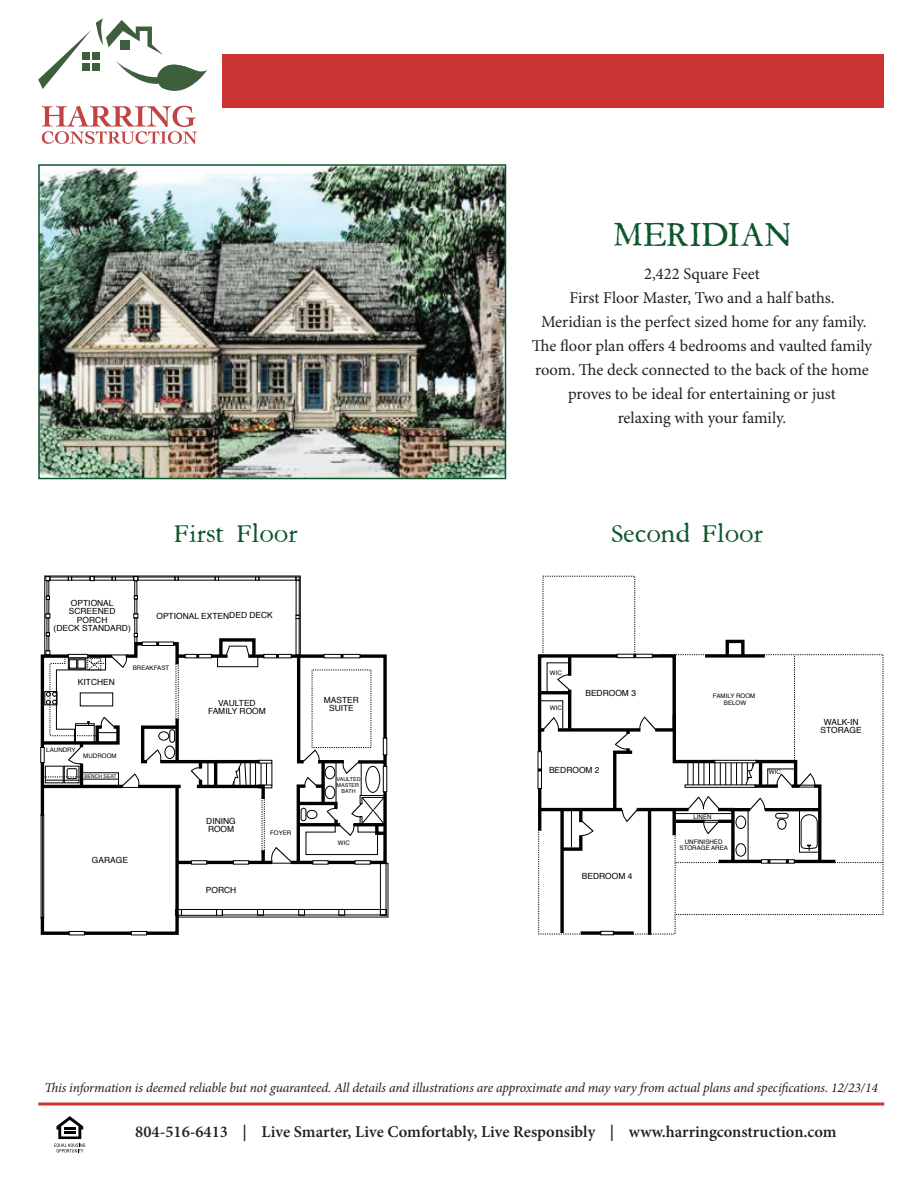
<style>
.page{position:relative;width:918px;height:1188px;background:#fff}
.page>*{position:absolute;margin:0;border:0;box-sizing:border-box;transform-origin:0 0}
.t1{font:33px "Aquifer";letter-spacing:.005em;color:#0d572d}
.t2{font:24px "Aquifer";color:#0d572d}
.t3{font:16.5px/24px "Minion Pro";letter-spacing:-.005em;color:#231f20;text-align:center}
.t4{font:600 16.5px "Minion Pro";color:#231f20}
.t5{font:italic 13.5px "Minion Pro";letter-spacing:-.015em;color:#231f20}
.t6{font:8.4px/8.4px "Helvetica";letter-spacing:-.005em;color:#000;text-align:center}
.t7{font:6.15px/6.1px "Helvetica";letter-spacing:-.005em;color:#000;text-align:center}
.t8{font:5.4px/6.1px "Helvetica";letter-spacing:-.005em;color:#000;text-align:center}
.t9{font:5.1px "Helvetica";letter-spacing:-.005em;color:#000}
</style>
<div class="page">
<svg style="left:54px;top:1116px;width:31px;height:37px"></svg>
<svg style="left:38px;top:1102px;width:846px;height:4px;background:#d86565"></svg>
<img style="left:41px;top:167px;width:462px;height:309px">
<div style="left:38px;top:164px;width:468px;height:315px;border:2px solid #0d572d"></div>
<svg style="left:823px;top:654px;width:61px;height:261px"></svg>
<svg style="left:835px;top:862px;width:48px;height:1px"></svg>
<svg style="left:40px;top:575px;width:349px;height:361px"></svg>
<svg style="left:537px;top:576px;width:286px;height:359px"></svg>
<div style="left:223px;top:54px;width:661px;height:54px;background:#c33"></div>
<svg style="left:42px;top:106px;width:155px;height:38px"></svg>
<svg style="left:38px;top:18px;width:169px;height:73px"></svg>
<p class="t1" style="left:613px;top:216px;width:179px">MERIDIAN</p>
<p class="t3" style="left:569px;top:262px;width:267px">2,422 Square Feet<br>First Floor Master, Two and a half baths.</p>
<p class="t3" style="left:532px;top:310px;width:342px">Meridian is the perfect sized home for any family.<br>The floor plan offers 4 bedrooms and vaulted family room. The deck connected to the back of the home proves to be ideal for entertaining or just<br>relaxing with your family.</p>
<p class="t6" style="left:54px;top:599px;width:79px">OPTIONAL<br>SCREENED<br>PORCH<br>(DECK STANDARD)</p>
<p class="t2" style="left:174px;top:521px;width:125px">First Floor</p>
<p class="t2" style="left:612px;top:521px;width:153px">Second Floor</p>
<p class="t6" style="left:156px;top:612px;width:118px">OPTIONAL EXTENDED DECK</p>
<p class="t6" style="left:78px;top:678px;width:39px">KITCHEN</p>
<p class="t7" style="left:133px;top:665px;width:38px">BREAKFAST</p>
<p class="t7" style="left:46px;top:747px;width:31px">LAUNDRY</p>
<p class="t7" style="left:83px;top:753px;width:35px">MUDROOM</p>
<p class="t9" style="left:85px;top:772px;width:34px">BENCH SEAT</p>
<p class="t6" style="left:92px;top:856px;width:38px">GARAGE</p>
<p class="t6" style="left:208px;top:699px;width:59px">VAULTED<br>FAMILY ROOM</p>
<p class="t6" style="left:206px;top:817px;width:31px;text-align:left">DINING<br>ROOM</p>
<p class="t6" style="left:206px;top:886px;width:32px">PORCH</p>
<p class="t7" style="left:270px;top:830px;width:23px">FOYER</p>
<p class="t6" style="left:324px;top:696px;width:37px">MASTER<br>SUITE</p>
<p class="t8" style="left:337px;top:776px;width:26px">VAULTED<br>MASTER<br>BATH</p>
<p class="t7" style="left:338px;top:840px;width:14px">WIC</p>
<p class="t7" style="left:550px;top:670px;width:14px">WIC</p>
<p class="t7" style="left:550px;top:705px;width:14px">WIC</p>
<p class="t6" style="left:585px;top:689px;width:52px">BEDROOM 3</p>
<p class="t6" style="left:549px;top:766px;width:52px">BEDROOM 2</p>
<p class="t6" style="left:582px;top:872px;width:52px">BEDROOM 4</p>
<p class="t7" style="left:713px;top:693px;width:44px">FAMILY ROOM<br>BELOW</p>
<p class="t7" style="left:693px;top:814px;width:20px">LINEN</p>
<p class="t7" style="left:680px;top:839px;width:50px">UNFINISHED<br>STORAGE AREA</p>
<p class="t7" style="left:769px;top:769px;width:14px">WIC</p>
<p class="t6" style="left:821px;top:718px;width:43px">WALK-IN<br>STORAGE</p>
<p class="t5" style="left:44px;top:1079px;width:835px">This information is deemed reliable but not guaranteed. All details and illustrations are approximate and may vary from actual plans and specifications. 12/23/14</p>
<p class="t4" style="left:135px;top:1120px;width:703px">804-516-6413 | Live Smarter, Live Comfortably, Live Responsibly | www.harringconstruction.com</p>
</div>
